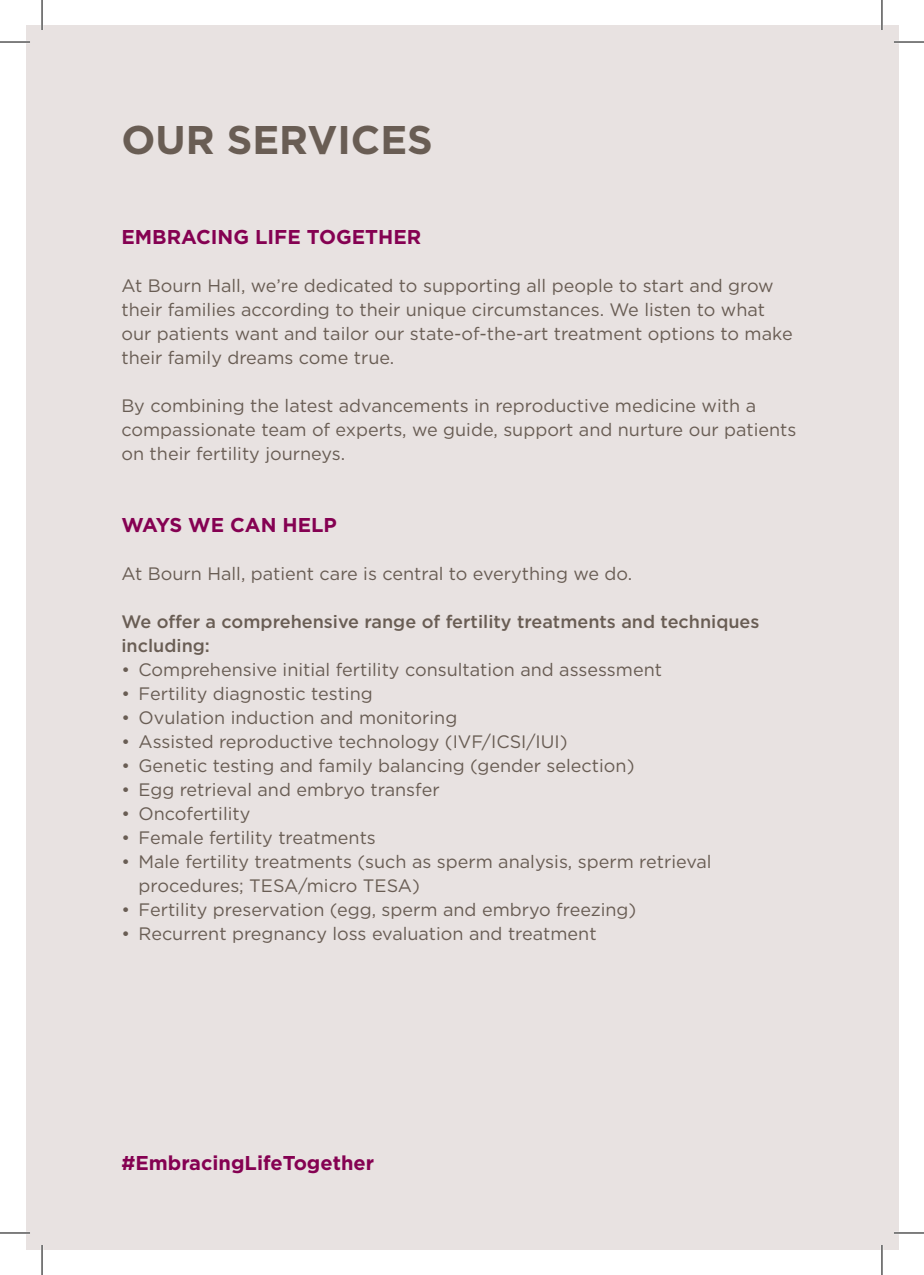
<style>
.page{position:relative;width:924px;height:1275px;background:#fff}
.page>*{position:absolute;margin:0;border:0;box-sizing:border-box;transform-origin:0 0}
.t1{font:700 40px "Gotham";color:#695d54}
.Sub_heading{font:700 20px "Gotham";color:#850152}
.Sub_heading-2{font:18px/24px "Gotham";color:#695d54}
.Sub_heading-3{font:500 18px/24px "Gotham";color:#695d54}
</style>
<div class="page">
<div style="left:26px;top:25px;width:872px;height:1225px;background:#e8e2e1"></div>
<hr style="left:0;top:41px;width:30px;height:2px;background:#fff">
<hr style="left:893px;top:41px;width:30px;height:2px;background:#fff">
<hr style="left:0;top:1231px;width:30px;height:3px;background:#fff">
<hr style="left:893px;top:1231px;width:30px;height:3px;background:#fff">
<hr style="left:41px;top:0;width:2px;height:30px;background:#fff">
<hr style="left:41px;top:1245px;width:2px;height:30px;background:#fff">
<hr style="left:880px;top:0;width:2px;height:30px;background:#fff">
<hr style="left:880px;top:1245px;width:2px;height:30px;background:#fff">
<hr style="left:0;top:42px;width:30px;height:1px;background:#000">
<hr style="left:893px;top:42px;width:30px;height:1px;background:#000">
<hr style="left:0;top:1232px;width:30px;height:1px;background:#000">
<hr style="left:893px;top:1232px;width:30px;height:1px;background:#000">
<hr style="left:42px;top:0;width:1px;height:30px;background:#000">
<hr style="left:42px;top:1245px;width:1px;height:30px;background:#000">
<hr style="left:881px;top:0;width:1px;height:30px;background:#000">
<hr style="left:881px;top:1245px;width:1px;height:30px;background:#000">
<p class="t1" style="left:121px;top:113px;width:313px">OUR SERVICES</p>
<p class="Sub_heading" style="left:121px;top:223px;width:301px">EMBRACING LIFE TOGETHER</p>
<p class="Sub_heading-2" style="left:121px;top:273px;width:672px">At Bourn Hall, we’re dedicated to supporting all people to start and grow their families according to their unique circumstances. We listen to what our patients want and tailor our state-of-the-art treatment options to make their family dreams come true.</p>
<p class="Sub_heading-2" style="left:121px;top:393px;width:676px">By combining the latest advancements in reproductive medicine with a compassionate team of experts, we guide, support and nurture our patients on their fertility journeys.</p>
<p class="Sub_heading" style="left:121px;top:511px;width:217px">WAYS WE CAN HELP</p>
<p class="Sub_heading-2" style="left:121px;top:561px;width:512px">At Bourn Hall, patient care is central to everything we do.</p>
<p class="Sub_heading-3" style="left:121px;top:609px;width:639px">We offer a comprehensive range of fertility treatments and techniques including:</p>
<p class="Sub_heading-2" style="left:121px;top:657px;width:542px">• Comprehensive initial fertility consultation and assessment</p>
<p class="Sub_heading-2" style="left:121px;top:681px;width:253px">• Fertility diagnostic testing</p>
<p class="Sub_heading-2" style="left:121px;top:705px;width:337px">• Ovulation induction and monitoring</p>
<p class="Sub_heading-2" style="left:121px;top:729px;width:447px">• Assisted reproductive technology (IVF/ICSI/IUI)</p>
<p class="Sub_heading-2" style="left:121px;top:753px;width:514px">• Genetic testing and family balancing (gender selection)</p>
<p class="Sub_heading-2" style="left:121px;top:777px;width:319px">• Egg retrieval and embryo transfer</p>
<p class="Sub_heading-2" style="left:121px;top:801px;width:130px">• Oncofertility</p>
<p class="Sub_heading-2" style="left:121px;top:825px;width:256px">• Female fertility treatments</p>
<p class="Sub_heading-2" style="left:138px;top:849px;width:574px;text-indent:-17px">• Male fertility treatments (such as sperm analysis, sperm retrieval procedures; TESA/micro TESA)</p>
<p class="Sub_heading-2" style="left:121px;top:897px;width:516px">• Fertility preservation (egg, sperm and embryo freezing)</p>
<p class="Sub_heading-2" style="left:121px;top:921px;width:476px">• Recurrent pregnancy loss evaluation and treatment</p>
<p class="Sub_heading" style="left:121px;top:1149px;width:254px">#EmbracingLifeTogether</p>
</div>
